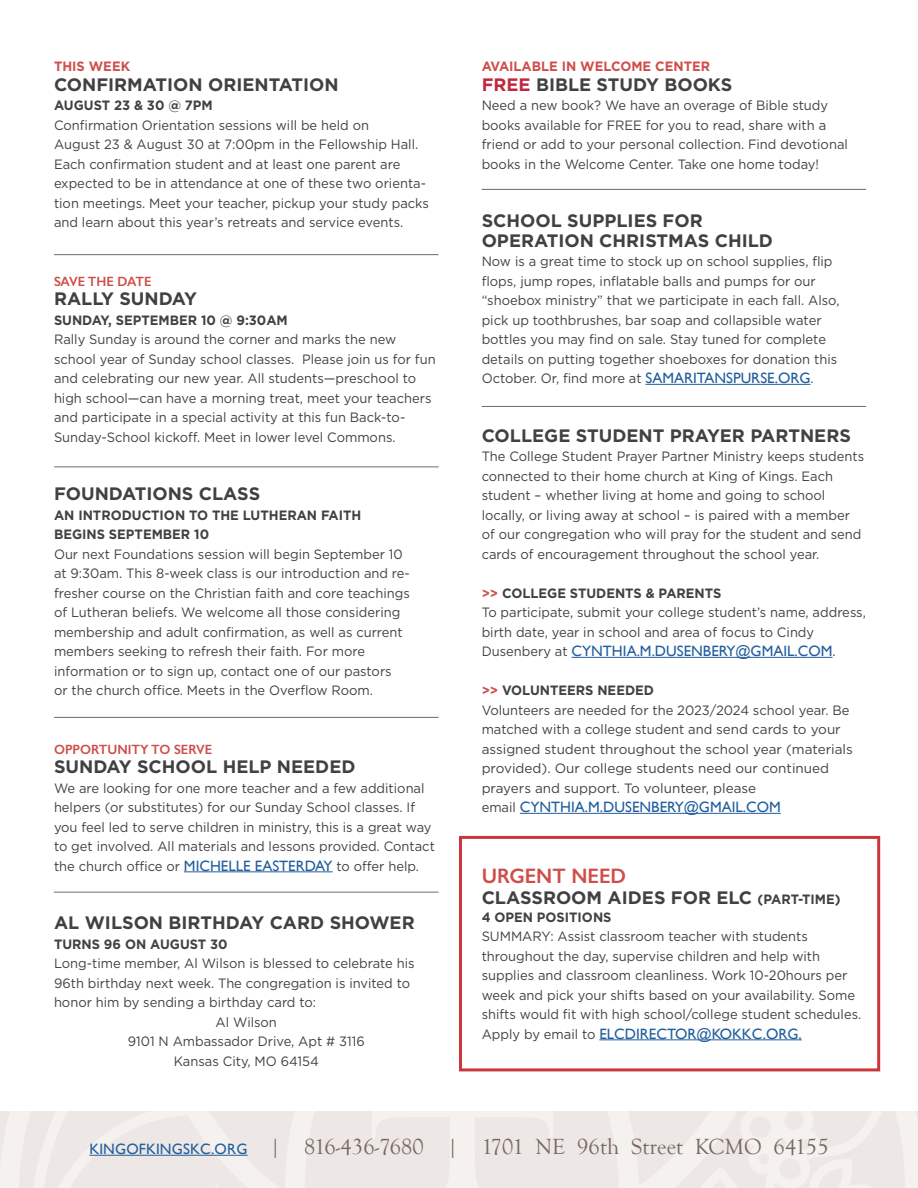
<style>
.page{position:relative;width:918px;height:1188px;background:#fff}
.page>*{position:absolute;margin:0;border:0;box-sizing:border-box;transform-origin:0 0}
.t1{font:22.5px "Goudy Old Style T";letter-spacing:.01em;color:#766761}
.t2{font:600 21px "Gill Sans";color:#ce4e4a;scale:.96 1}
.t3{font:700 18px/19.5px "Gotham";color:#414042}
.t4{font:15px "Gill Sans";color:#215e9e}
.t5{font:13.5px/19.5px "Gotham";color:#414042;scale:.96 1}
.t6{font:700 13.5px/19.5px "Gotham";color:#414042;scale:.96 1}
.t7{font:700 13.5px "Gotham";color:#ce4e4a;scale:.96 1}
.t8{font:600 13.5px "Gill Sans";color:#ce4e4a;scale:.96 1}
.s1{font-family:"Gill Sans";font-size:15px;color:#215e9e}
.s2{color:#c1273e}
.s3{font-weight:700;color:#ce4e4a}
.s4{font-weight:700}
.s5{font-family:"Gotham";font-size:13.5px;color:#414042}
.s6{font-size:13.5px}
</style>
<div class="page">
<svg style="left:0;top:1111px;width:918px;height:77px;background:#eeeae7"></svg>
<hr style="left:184px;top:871px;width:149px;height:1px;background:#215e9e">
<hr style="left:89px;top:1155px;width:159px;height:1px;background:#215e9e">
<hr style="left:54px;top:717px;width:385px;height:1px;background:#766761">
<div style="left:459px;top:836px;width:421px;height:235px;border:3px solid #c9373d"></div>
<hr style="left:54px;top:254px;width:384px;height:1px;background:#766761">
<hr style="left:645px;top:384px;width:166px;height:1px;background:#215e9e">
<hr style="left:572px;top:657px;width:261px;height:1px;background:#215e9e">
<hr style="left:520px;top:813px;width:261px;height:1px;background:#215e9e">
<hr style="left:599px;top:1039px;width:203px;height:1px;background:#215e9e">
<hr style="left:54px;top:466px;width:385px;height:1px;background:#766761">
<hr style="left:54px;top:892px;width:384px;height:1px;background:#766761">
<hr style="left:482px;top:189px;width:384px;height:1px;background:#766761">
<hr style="left:482px;top:406px;width:384px;height:1px;background:#766761">
<p class="t7" style="left:54px;top:57px;width:81px">THIS WEEK</p>
<h3 class="t3" style="left:54px;top:74px;width:286px">CONFIRMATION ORIENTATION</h3>
<p class="t6" style="left:54px;top:96px;width:167px">AUGUST 23 &amp; 30 @ 7PM</p>
<p class="t5" style="left:54px;top:115px;width:392px">Confirmation Orientation sessions will be held on<br>August 23 &amp; August 30 at 7:00pm in the Fellowship Hall.<br>Each confirmation student and at least one parent are expected to be in attendance at one of these two orienta&shy;tion meetings. Meet your teacher, pickup your study packs and learn about this year’s retreats and service events.</p>
<p class="t8" style="left:54px;top:273px;width:103px">SAVE THE DATE</p>
<h3 class="t3" style="left:54px;top:289px;width:145px">RALLY SUNDAY</h3>
<p class="t6" style="left:54px;top:310px;width:245px">SUNDAY, SEPTEMBER 10 @ 9:30AM</p>
<p class="t5" style="left:54px;top:329px;width:399px">Rally Sunday is around the corner and marks the new school year of Sunday school classes. Please join us for fun and celebrating our new year. All students—preschool to high school—can have a morning treat, meet your teachers and participate in a special activity at this fun Back-to-Sunday-School kickoff. Meet in lower level Commons.</p>
<h3 class="t3" style="left:54px;top:484px;width:208px">FOUNDATIONS CLASS</h3>
<p class="t6" style="left:54px;top:505px;width:322px">AN INTRODUCTION TO THE LUTHERAN FAITH<br>BEGINS SEPTEMBER 10</p>
<p class="t5" style="left:54px;top:544px;width:372px">Our next Foundations session will begin September 10 at 9:30am. This 8-week class is our introduction and re&shy;fresher course on the Christian faith and core teachings of Lutheran beliefs. We welcome all those considering membership and adult confirmation, as well as current members seeking to refresh their faith. For more information or to sign up, contact one of our pastors<br>or the church office. Meets in the Overflow Room.</p>
<p class="t8" style="left:54px;top:741px;width:166px">OPPORTUNITY TO SERVE</p>
<h3 class="t3" style="left:54px;top:757px;width:303px">SUNDAY SCHOOL HELP NEEDED</h3>
<p class="t5" style="left:54px;top:778px;width:398px">We are looking for one more teacher and a few additional helpers (or substitutes) for our Sunday School classes. If you feel led to serve children in ministry, this is a great way to get involved. All materials and lessons provided. Contact the church office or <span class="s1">MICHELLE EASTERDAY</span> to offer help.</p>
<h3 class="t3" style="left:54px;top:913px;width:362px">AL WILSON BIRTHDAY CARD SHOWER</h3>
<p class="t6" style="left:54px;top:934px;width:182px">TURNS 96 ON AUGUST 30</p>
<p class="t5" style="left:54px;top:953px;width:377px">Long-time member, Al Wilson is blessed to celebrate his</p>
<p class="t5" style="left:54px;top:973px;width:372px">96th birthday next week. The congregation is invited to</p>
<p class="t5" style="left:54px;top:992px;width:275px">honor him by sending a birthday card to:</p>
<p class="t5" style="left:216px;top:1012px;width:65px">Al Wilson</p>
<p class="t5" style="left:128px;top:1031px;width:248px">9101 N Ambassador Drive, Apt # 3116</p>
<p class="t5" style="left:174px;top:1051px;width:153px">Kansas City, MO 64154</p>
<p class="t7" style="left:482px;top:57px;width:239px">AVAILABLE IN WELCOME CENTER</p>
<h3 class="t3" style="left:482px;top:74px;width:252px"><span class="s2">FREE</span> BIBLE STUDY BOOKS</h3>
<p class="t5" style="left:482px;top:95px;width:383px">Need a new book? We have an overage of Bible study books available for FREE for you to read, share with a friend or add to your personal collection. Find devotional books in the Welcome Center. Take one home today!</p>
<h3 class="t3" style="left:482px;top:211px;width:293px">SCHOOL SUPPLIES FOR<br>OPERATION CHRISTMAS CHILD</h3>
<p class="t5" style="left:482px;top:251px;width:374px">Now is a great time to stock up on school supplies, flip flops, jump ropes, inflatable balls and pumps for our “shoebox ministry” that we participate in each fall. Also, pick up toothbrushes, bar soap and collapsible water bottles you may find on sale. Stay tuned for complete details on putting together shoeboxes for donation this October. Or, find more at <span class="s1">SAMARITANSPURSE.ORG</span>.</p>
<h3 class="t3" style="left:482px;top:425px;width:371px">COLLEGE STUDENT PRAYER PARTNERS</h3>
<p class="t5" style="left:482px;top:446px;width:400px">The College Student Prayer Partner Ministry keeps students connected to their home church at King of Kings. Each student – whether living at home and going to school locally, or living away at school – is paired with a member of our congregation who will pray for the student and send cards of encouragement throughout the school year.</p>
<p class="t5" style="left:482px;top:583px;width:402px"><span class="s3">&gt;&gt;</span> <span class="s4">COLLEGE STUDENTS &amp; PARENTS<br></span>To participate, submit your college student’s name, address, birth date, year in school and area of focus to Cindy</p>
<p class="t4" style="left:482px;top:642px;width:356px"><span class="s5">Dusenbery at</span> CYNTHIA.M.DUSENBERY@GMAIL.COM<span class="s5">.</span></p>
<p class="t5" style="left:482px;top:680px;width:388px"><span class="s3">&gt;&gt;</span> <span class="s4">VOLUNTEERS NEEDED<br></span>Volunteers are needed for the 2023/2024 school year. Be matched with a college student and send cards to your assigned student throughout the school year (materials provided). Our college students need our continued prayers and support. To volunteer, please</p>
<p class="t4" style="left:482px;top:798px;width:301px"><span class="s5">email</span> CYNTHIA.M.DUSENBERY@GMAIL.COM</p>
<h2 class="t2" style="left:482px;top:863px;width:152px">URGENT NEED</h2>
<h3 class="t3" style="left:482px;top:887px;width:360px">CLASSROOM AIDES FOR ELC <span class="s6">(PART-TIME)</span></h3>
<p class="t6" style="left:482px;top:907px;width:137px">4 OPEN POSITIONS</p>
<p class="t5" style="left:482px;top:926px;width:397px">SUMMARY: Assist classroom teacher with students throughout the day, supervise children and help with supplies and classroom cleanliness. Work 10-20hours per week and pick your shifts based on your availability. Some shifts would fit with high school/college student schedules.</p>
<p class="t4" style="left:482px;top:1025px;width:322px"><span class="s5">Apply by email to</span> ELCDIRECTOR@KOKKC.ORG.</p>
<h1 class="t1" style="left:89px;top:1134px;width:741px"><span class="s1">KINGOFKINGSKC.ORG</span> | 816-436-7680 | 1701 NE 96th Street KCMO 64155</h1>
</div>
